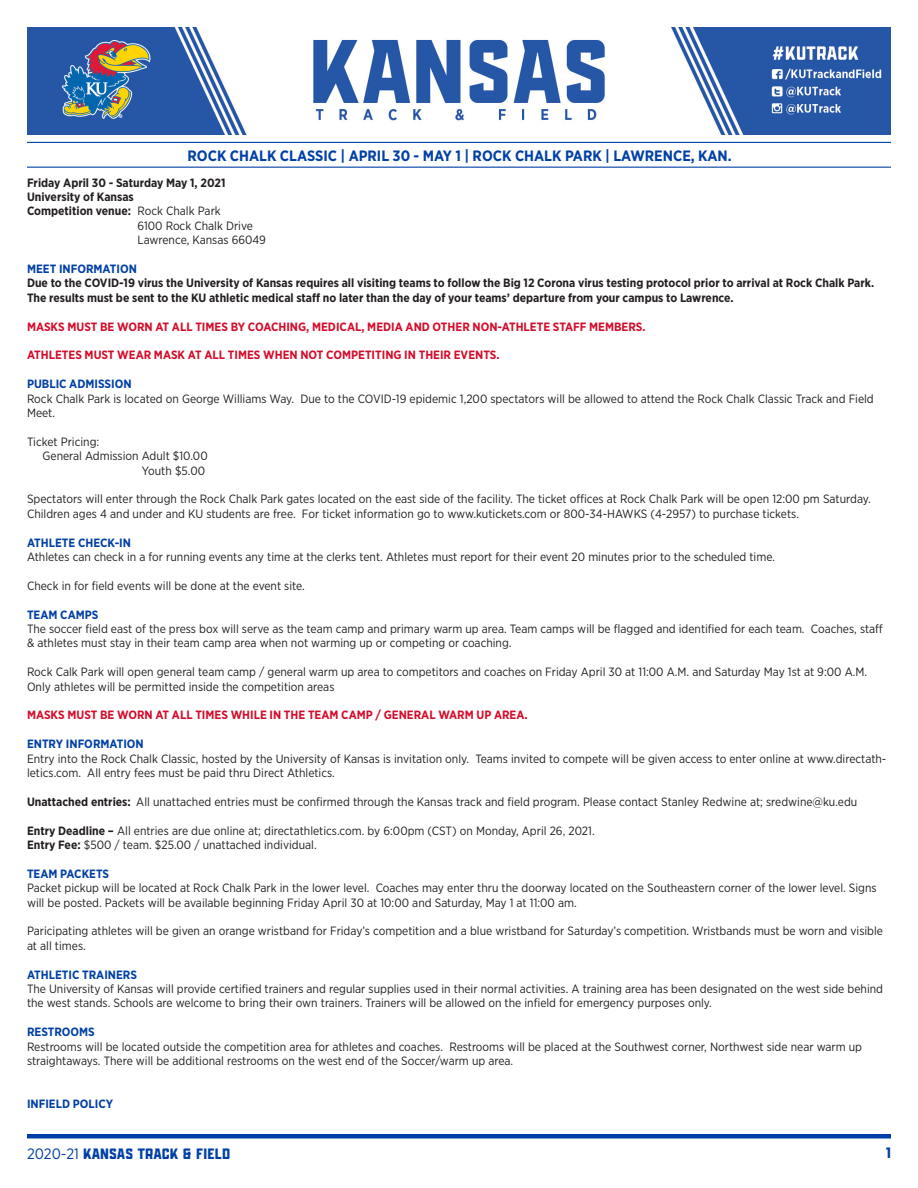
<style>
.page{position:relative;width:918px;height:1188px;background:#fff}
.page>*{position:absolute;margin:0;border:0;box-sizing:border-box;transform-origin:0 0}
.t1{font:700 15px "Gotham Narrow";color:#0040a6}
.t2{font:15px "Jawbreak Sans";color:#0040a6}
.t3{font:12px/14.4px "Gotham Narrow";color:#231f20}
.t4{font:700 12px/14.4px "Gotham Narrow";color:#231f20}
.t5{font:700 12px "Gotham Narrow";color:#d30d2b}
.t6{font:700 12px "Gotham Narrow";color:#0040a6}
.s1{font-weight:400}
.s2{font-weight:700}
.s3{font-family:"Gotham Narrow"}
</style>
<div class="page">
<img style="left:27px;top:27px;width:864px;height:108px">
<hr style="left:27px;top:1134px;width:864px;height:4px;background:#0040a6">
<hr style="left:27px;top:167px;width:864px;height:1px;background:#0040a6">
<hr style="left:27px;top:142px;width:864px;height:1px;background:#0040a6">
<p class="t1" style="left:188px;top:146px;width:546px">ROCK CHALK CLASSIC | APRIL 30 - MAY 1 | ROCK CHALK PARK | LAWRENCE, KAN.</p>
<p class="t4" style="left:27px;top:175px;width:200px">Friday April 30 - Saturday May 1, 2021</p>
<p class="t4" style="left:27px;top:189px;width:108px">University of Kansas</p>
<p class="t4" style="left:27px;top:204px;width:195px">Competition venue: <span class="s1">Rock Chalk Park</span></p>
<p class="t3" style="left:137px;top:218px;width:117px">6100 Rock Chalk Drive</p>
<p class="t3" style="left:137px;top:233px;width:130px">Lawrence, Kansas 66049</p>
<p class="t6" style="left:27px;top:261px;width:111px">MEET INFORMATION</p>
<p class="t4" style="left:27px;top:276px;width:849px">Due to the COVID-19 virus the University of Kansas requires all visiting teams to follow the Big 12 Corona virus testing protocol prior to arrival at Rock Chalk Park.<br>The results must be sent to the KU athletic medical staff no later than the day of your teams’ departure from your campus to Lawrence.</p>
<p class="t5" style="left:27px;top:319px;width:620px">MASKS MUST BE WORN AT ALL TIMES BY COACHING, MEDICAL, MEDIA AND OTHER NON-ATHLETE STAFF MEMBERS.</p>
<p class="t5" style="left:27px;top:347px;width:474px">ATHLETES MUST WEAR MASK AT ALL TIMES WHEN NOT COMPETITING IN THEIR EVENTS.</p>
<p class="t6" style="left:27px;top:376px;width:106px">PUBLIC ADMISSION</p>
<p class="t3" style="left:27px;top:391px;width:848px">Rock Chalk Park is located on George Williams Way. Due to the COVID-19 epidemic 1,200 spectators will be allowed to attend the Rock Chalk Classic Track and Field<br>Meet.</p>
<p class="t3" style="left:27px;top:434px;width:74px">Ticket Pricing:</p>
<p class="t3" style="left:43px;top:449px;width:167px">General Admission Adult $10.00</p>
<p class="t3" style="left:142px;top:463px;width:65px">Youth $5.00</p>
<p class="t3" style="left:27px;top:492px;width:845px">Spectators will enter through the Rock Chalk Park gates located on the east side of the facility. The ticket offices at Rock Chalk Park will be open 12:00 pm Saturday.<br>Children ages 4 and under and KU students are free. For ticket information go to www.kutickets.com or 800-34-HAWKS (4-2957) to purchase tickets.</p>
<p class="t6" style="left:27px;top:535px;width:106px">ATHLETE CHECK-IN</p>
<p class="t3" style="left:27px;top:549px;width:750px">Athletes can check in a for running events any time at the clerks tent. Athletes must report for their event 20 minutes prior to the scheduled time.</p>
<p class="t3" style="left:27px;top:578px;width:279px">Check in for field events will be done at the event site.</p>
<p class="t6" style="left:27px;top:607px;width:73px">TEAM CAMPS</p>
<p class="t3" style="left:27px;top:621px;width:857px">The soccer field east of the press box will serve as the team camp and primary warm up area. Team camps will be flagged and identified for each team. Coaches, staff &amp; athletes must stay in their team camp area when not warming up or competing or coaching.</p>
<p class="t3" style="left:27px;top:665px;width:842px">Rock Calk Park will open general team camp / general warm up area to competitors and coaches on Friday April 30 at 11:00 A.M. and Saturday May 1st at 9:00 A.M.<br>Only athletes will be permitted inside the competition areas</p>
<p class="t5" style="left:27px;top:707px;width:502px">MASKS MUST BE WORN AT ALL TIMES WHILE IN THE TEAM CAMP / GENERAL WARM UP AREA.</p>
<p class="t6" style="left:27px;top:736px;width:118px">ENTRY INFORMATION</p>
<p class="t3" style="left:27px;top:751px;width:861px">Entry into the Rock Chalk Classic, hosted by the University of Kansas is invitation only. Teams invited to compete will be given access to enter online at www.directath&shy;letics.com. All entry fees must be paid thru Direct Athletics.</p>
<p class="t3" style="left:27px;top:794px;width:832px"><span class="s2">Unattached entries:</span> All unattached entries must be confirmed through the Kansas track and field program. Please contact Stanley Redwine at; sredwine@ku.edu</p>
<p class="t3" style="left:27px;top:823px;width:569px"><span class="s2">Entry Deadline –</span> All entries are due online at; directathletics.com. by 6:00pm (CST) on Monday, April 26, 2021.</p>
<p class="t3" style="left:27px;top:837px;width:291px"><span class="s2">Entry Fee:</span> $500 / team. $25.00 / unattached individual.</p>
<p class="t6" style="left:27px;top:866px;width:84px">TEAM PACKETS</p>
<p class="t3" style="left:27px;top:881px;width:851px">Packet pickup will be located at Rock Chalk Park in the lower level. Coaches may enter thru the doorway located on the Southeastern corner of the lower level. Signs will be posted. Packets will be available beginning Friday April 30 at 10:00 and Saturday, May 1 at 11:00 am.</p>
<p class="t3" style="left:27px;top:924px;width:858px">Paricipating athletes will be given an orange wristband for Friday’s competition and a blue wristband for Saturday’s competition. Wristbands must be worn and visible at all times.</p>
<p class="t6" style="left:27px;top:967px;width:112px">ATHLETIC TRAINERS</p>
<p class="t3" style="left:27px;top:981px;width:858px">The University of Kansas will provide certified trainers and regular supplies used in their normal activities. A training area has been designated on the west side behind the west stands. Schools are welcome to bring their own trainers. Trainers will be allowed on the infield for emergency purposes only.</p>
<p class="t6" style="left:27px;top:1024px;width:69px">RESTROOMS</p>
<p class="t3" style="left:27px;top:1039px;width:837px">Restrooms will be located outside the competition area for athletes and coaches. Restrooms will be placed at the Southwest corner, Northwest side near warm up straightaways. There will be additional restrooms on the west end of the Soccer/warm up area.</p>
<p class="t6" style="left:27px;top:1096px;width:88px">INFIELD POLICY</p>
<p class="t2" style="left:27px;top:1145px;width:205px"><span class="s3">2020-21</span> KANSAS TRACK &amp; FIELD</p>
<p class="t2" style="left:886px;top:1144px;width:7px">1</p>
</div>
